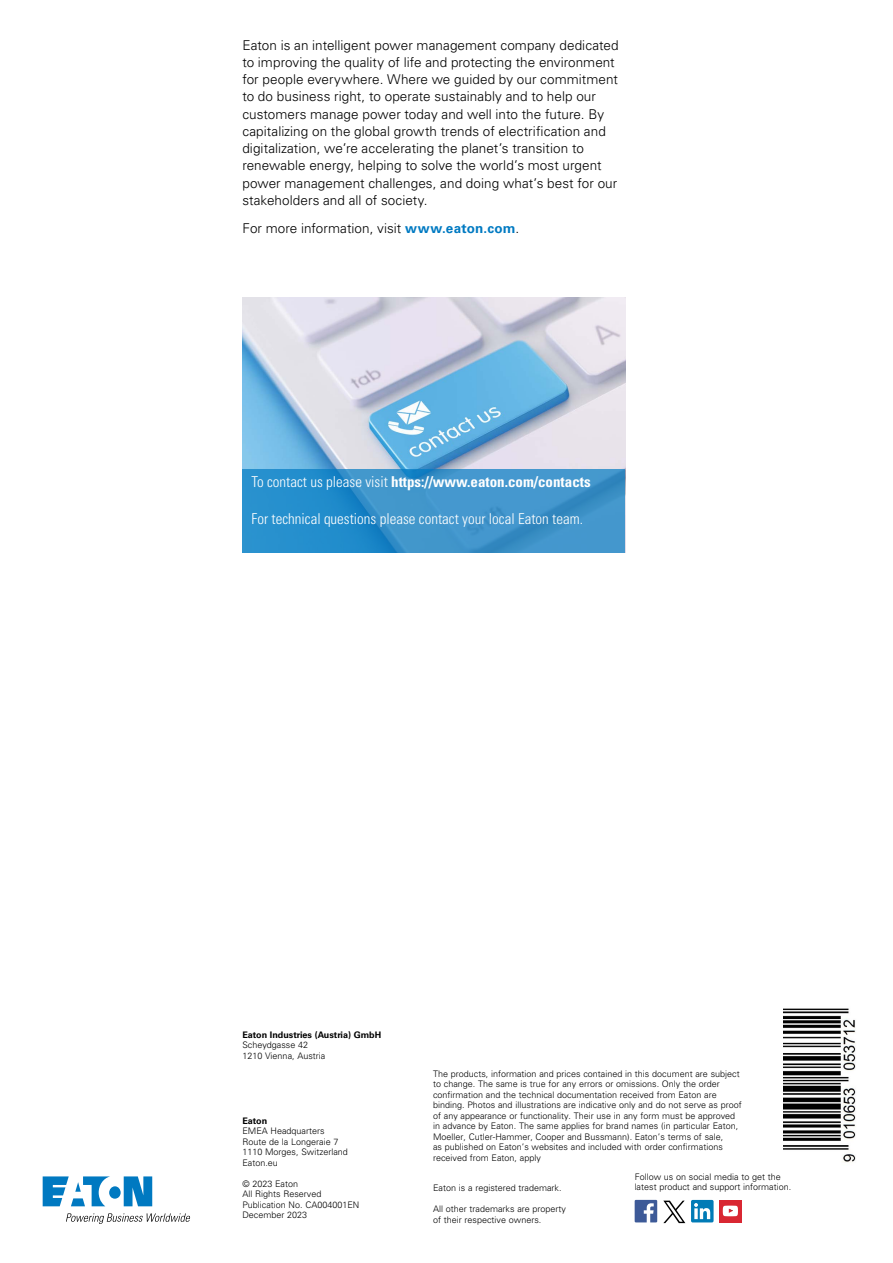
<style>
.page{position:relative;width:893px;height:1263px;background:#fff}
.page>*{position:absolute;margin:0;border:0;box-sizing:border-box;transform-origin:0 0}
.t1{font:300 condensed 15px "Univers LT Std";color:#fff}
.t2{font:700 condensed 15px "Univers LT Std";color:#fff}
.t3{font:300 13.5px/17.2px "Univers LT Std";letter-spacing:.005em;color:#000}
.t4{font:300 9px/10.5px "Univers LT Std";color:#000}
.t5{font:700 9px "Univers LT Std";color:#000}
.s1{font-weight:700;color:#007ac2}
.s2{font-weight:300}
</style>
<div class="page">
<img style="left:783px;top:1008px;width:73px;height:154px">
<svg style="left:43px;top:1176px;width:109px;height:30px"></svg>
<svg style="left:66px;top:1213px;width:124px;height:11px"></svg>
<div style="left:719px;top:1200px;width:23px;height:22px;background:#d92732"></div>
<svg style="left:635px;top:1200px;width:22px;height:22px"></svg>
<div style="left:691px;top:1200px;width:23px;height:22px;background:#007bb6;border-radius:2px"></div>
<svg style="left:694px;top:1203px;width:16px;height:16px"></svg>
<svg style="left:723px;top:1205px;width:15px;height:11px"></svg>
<svg style="left:663px;top:1200px;width:22px;height:23px"></svg>
<img style="left:242px;top:298px;width:383px;height:171px">
<svg style="left:242px;top:469px;width:383px;height:84px;background:#3591ca"></svg>
<p class="t3" style="left:242px;top:36px;width:378px">Eaton is an intelligent power management company dedicated to improving the quality of life and protecting the environment for people everywhere. Where we guided by our commitment to do business right, to operate sustainably and to help our customers manage power today and well into the future. By capitalizing on the global growth trends of electrification and digitalization, we’re accelerating the planet’s transition to renewable energy, helping to solve the world’s most urgent power management challenges, and doing what’s best for our stakeholders and all of society.</p>
<h2 class="t3" style="left:242px;top:219px;width:278px">For more information, visit <span class="s1">www.eaton.com</span>.</h2>
<h1 class="t2" style="left:252px;top:472px;width:341px"><span class="s2">To contact us please visit</span> https://www.eaton.com/contacts</h1>
<h1 class="t1" style="left:252px;top:510px;width:333px">For technical questions please contact your local Eaton team.</h1>
<p class="t5" style="left:242px;top:1029px;width:140px">Eaton Industries (Austria) GmbH</p>
<p class="t4" style="left:242px;top:1040px;width:85px">Scheydgasse 42<br>1210 Vienna, Austria</p>
<p class="t5" style="left:242px;top:1115px;width:26px">Eaton</p>
<p class="t4" style="left:242px;top:1126px;width:107px">EMEA Headquarters<br>Route de la Longeraie 7<br>1110 Morges, Switzerland<br>Eaton.eu</p>
<p class="t4" style="left:242px;top:1178px;width:119px">© 2023 Eaton<br>All Rights Reserved<br>Publication No. CA004001EN<br>December 2023</p>
<p class="t4" style="left:433px;top:1068px;width:310px">The products, information and prices contained in this document are subject to change. The same is true for any errors or omissions. Only the order confirmation and the technical documentation received from Eaton are binding. Photos and illustrations are indicative only and do not serve as proof of any appearance or functionality. Their use in any form must be approved in advance by Eaton. The same applies for brand names (in particular Eaton, Moeller, Cutler-Hammer, Cooper and Bussmann). Eaton’s terms of sale,<br>as published on Eaton’s websites and included with order confirmations received from Eaton, apply</p>
<p class="t4" style="left:635px;top:1171px;width:148px">Follow us on social media to get the</p>
<p class="t4" style="left:433px;top:1182px;width:130px">Eaton is a registered trademark.</p>
<p class="t4" style="left:635px;top:1182px;width:158px">latest product and support information.</p>
<p class="t4" style="left:433px;top:1203px;width:135px">All other trademarks are property of their respective owners.</p>
</div>
